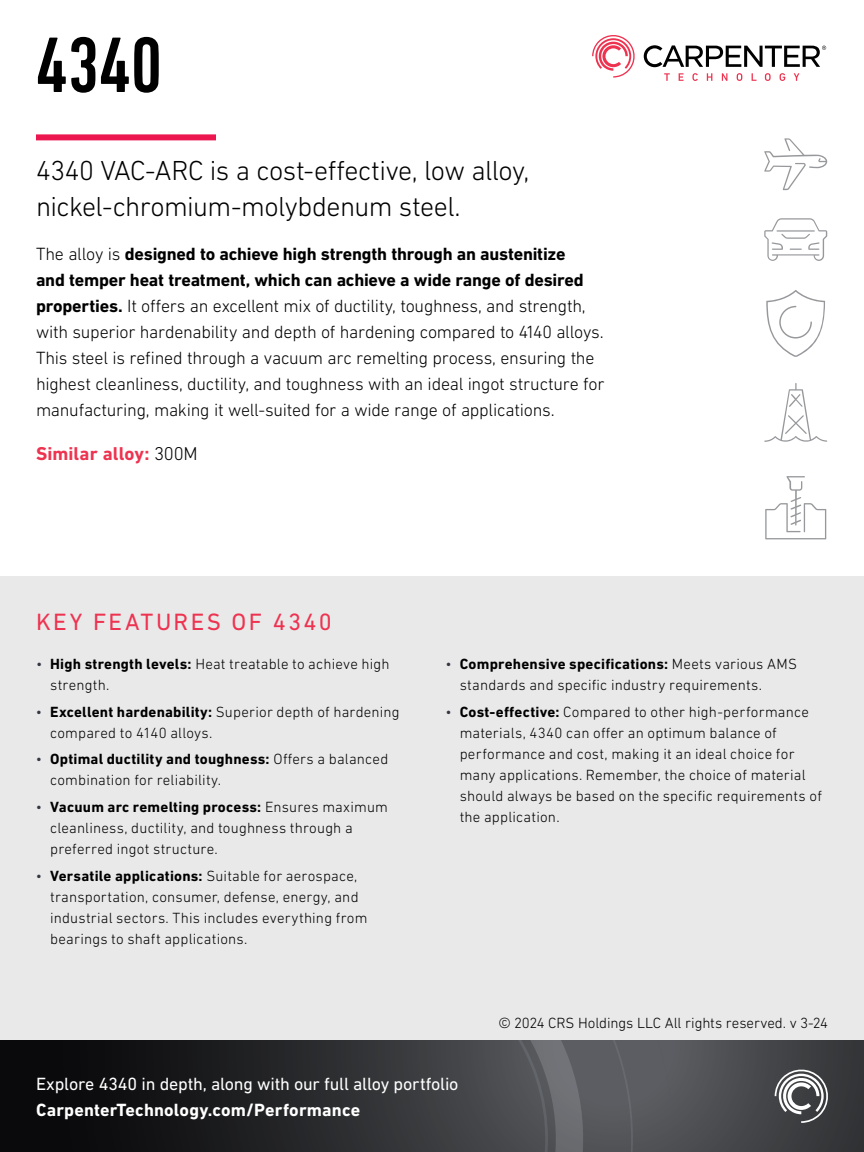
<style>
.page{position:relative;width:864px;height:1152px;background:#fff}
.page>*{position:absolute;margin:0;border:0;box-sizing:border-box;transform-origin:0 0}
.t1{font:500 condensed 80px "DIN Next LT Pro";color:#000}
.t2{font:300 28px/36px "DIN Next LT Pro";letter-spacing:-.02em;color:#000}
.t3{font:24px "DIN Next LT Pro";letter-spacing:.1em;color:#ee3350}
.t4{font:700 18.8px "DIN Next LT Pro";letter-spacing:.005em;color:#ee3350}
.t5{font:300 18px/26px "DIN Next LT Pro";letter-spacing:-.015em;color:#000}
.t6{font:18px "DIN Next LT Pro";letter-spacing:-.015em;color:#fff}
.t7{font:700 18px "DIN Next LT Pro";letter-spacing:.01em;color:#fff}
.t8{font:300 15px/21px "DIN Next LT Pro";letter-spacing:.015em;color:#000}
.t9{font:300 15px "DIN Next LT Pro";letter-spacing:-.005em;color:#000}
.s1{font-weight:700}
.s2{font-weight:300;color:#000}
.s3{color:#343741}
</style>
<div class="page">
<div style="left:0;top:576px;width:864px;height:576px;background:#e9e9ea"></div>
<svg style="left:0;top:1040px;width:864px;height:112px;background:#252628"></svg>
<svg style="left:775px;top:1070px;width:53px;height:53px;background:#7a7b7d"></svg>
<svg style="left:336px;top:1040px;width:337px;height:112px;background:#4a4c4f"></svg>
<svg style="left:664px;top:73px;width:6px;height:8px"></svg>
<svg style="left:679px;top:73px;width:5px;height:8px"></svg>
<svg style="left:692px;top:73px;width:6px;height:8px"></svg>
<svg style="left:707px;top:73px;width:5px;height:8px"></svg>
<svg style="left:722px;top:73px;width:5px;height:8px"></svg>
<svg style="left:737px;top:73px;width:5px;height:8px"></svg>
<svg style="left:752px;top:73px;width:5px;height:8px"></svg>
<svg style="left:765px;top:73px;width:6px;height:8px"></svg>
<svg style="left:780px;top:73px;width:5px;height:8px"></svg>
<svg style="left:794px;top:73px;width:5px;height:8px"></svg>
<svg style="left:592px;top:35px;width:43px;height:43px"></svg>
<svg style="left:644px;top:45px;width:182px;height:22px"></svg>
<div style="left:36px;top:134px;width:180px;height:6px;background:#ed174f"></div>
<svg style="left:764px;top:383px;width:63px;height:59px"></svg>
<svg style="left:765px;top:476px;width:61px;height:63px"></svg>
<svg style="left:764px;top:218px;width:63px;height:43px"></svg>
<svg style="left:764px;top:138px;width:63px;height:52px"></svg>
<svg style="left:766px;top:290px;width:59px;height:67px"></svg>
<h1 class="t1" style="left:36px;top:20px;width:128px">4340</h1>
<h2 class="t2" style="left:36px;top:152px;width:495px">4340 VAC-ARC is a cost-effective, low alloy, nickel-chromium-molybdenum steel.</h2>
<p class="t5" style="left:36px;top:241px;width:570px">The alloy is <span class="s1">designed to achieve high strength through an austenitize<br>and temper heat treatment, which can achieve a wide range of desired properties.</span> It offers an excellent mix of ductility, toughness, and strength, with superior hardenability and depth of hardening compared to 4140 alloys.<br>This steel is refined through a vacuum arc remelting process, ensuring the highest cleanliness, ductility, and toughness with an ideal ingot structure for manufacturing, making it well-suited for a wide range of applications.</p>
<p class="t4" style="left:36px;top:443px;width:163px">Similar alloy: <span class="s2">300M</span></p>
<h3 class="t3" style="left:36px;top:608px;width:297px">KEY FEATURES OF 4340</h3>
<p class="t8" style="left:50px;top:653px;width:341px;text-indent:-14px"><span class="s3">•</span> <span class="s1">High strength levels:</span> Heat treatable to achieve high strength.</p>
<p class="t8" style="left:50px;top:701px;width:351px;text-indent:-14px"><span class="s3">•</span> <span class="s1">Excellent hardenability:</span> Superior depth of hardening compared to 4140 alloys.</p>
<p class="t8" style="left:50px;top:749px;width:340px;text-indent:-14px"><span class="s3">•</span> <span class="s1">Optimal ductility and toughness:</span> Offers a balanced combination for reliability.</p>
<p class="t8" style="left:50px;top:796px;width:339px;text-indent:-14px"><span class="s3">•</span> <span class="s1">Vacuum arc remelting process:</span> Ensures maximum cleanliness, ductility, and toughness through a preferred ingot structure.</p>
<p class="t8" style="left:50px;top:865px;width:319px;text-indent:-14px"><span class="s3">•</span> <span class="s1">Versatile applications:</span> Suitable for aerospace, transportation, consumer, defense, energy, and industrial sectors. This includes everything from bearings to shaft applications.</p>
<p class="t8" style="left:460px;top:653px;width:339px;text-indent:-14px"><span class="s3">•</span> <span class="s1">Comprehensive specifications:</span> Meets various AMS standards and specific industry requirements.</p>
<p class="t8" style="left:460px;top:701px;width:364px;text-indent:-14px"><span class="s3">•</span> <span class="s1">Cost-effective:</span> Compared to other high-performance materials, 4340 can offer an optimum balance of performance and cost, making it an ideal choice for many applications. Remember, the choice of material should always be based on the specific requirements of the application.</p>
<p class="t9" style="left:498px;top:1014px;width:331px">© 2024 CRS Holdings LLC All rights reserved. v 3-24</p>
<p class="t6" style="left:36px;top:1073px;width:424px">Explore 4340 in depth, along with our full alloy portfolio</p>
<p class="t7" style="left:36px;top:1099px;width:326px">CarpenterTechnology.com/Performance</p>
</div>
